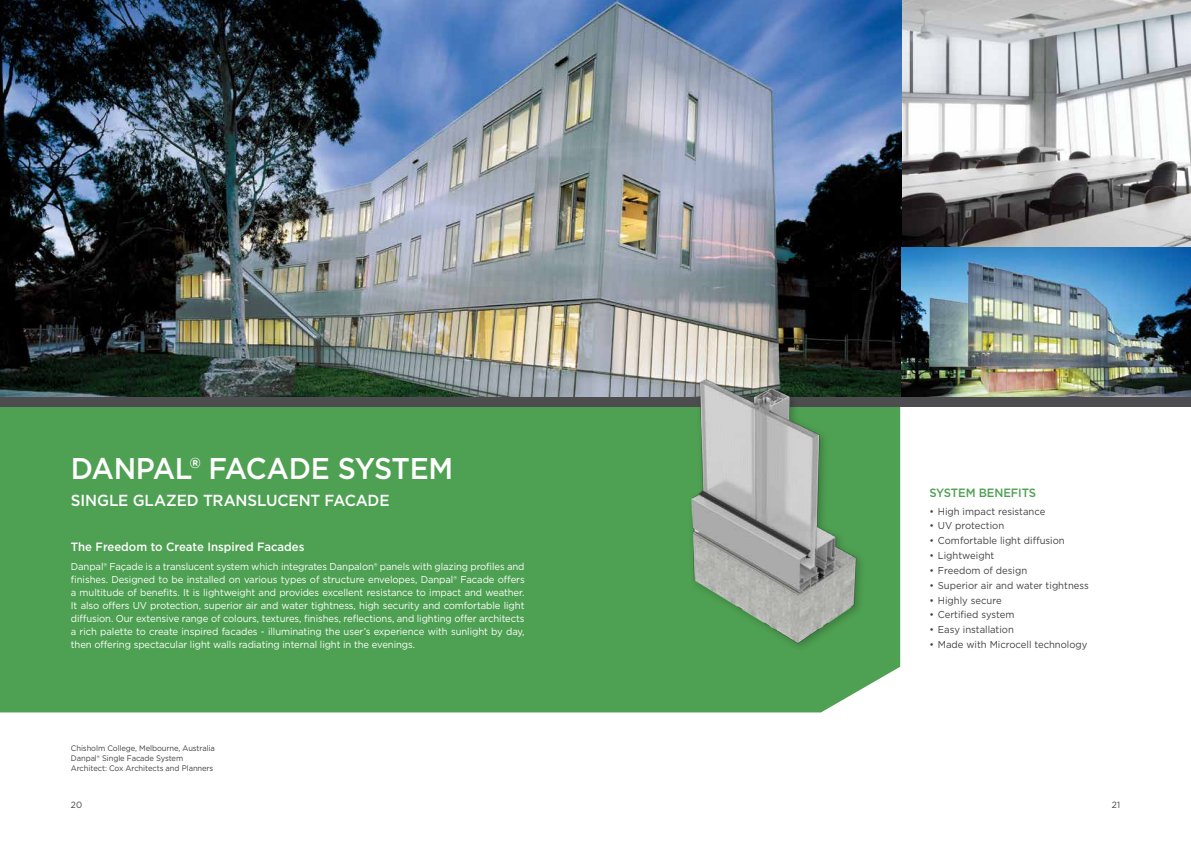
<style>
.page{position:relative;width:1191px;height:842px;background:#fff}
.page>*{position:absolute;margin:0;border:0;box-sizing:border-box;transform-origin:0 0}
.t1{font:500 30px "Gotham";letter-spacing:-.01em;color:#fff;scale:.95 1}
.t2{font:500 16px "Gotham";letter-spacing:-.005em;color:#fff;scale:.95 1}
.t3{font:500 12px "Gotham";color:#fff;scale:.95 1}
.t4{font:500 12px "Gotham";letter-spacing:-.01em;color:#4ea052;scale:.95 1}
.t5{font:10px/13px "Gotham";letter-spacing:-.01em;color:#fff;text-align:justify;scale:.95 1}
.t6{font:10px "Gotham";color:#414042;scale:.95 1}
.t7{font:9px "Gotham";color:#414042;scale:.95 1}
.t8{font:8px/10px "Gotham";letter-spacing:-.01em;color:#414042;scale:.95 1}
</style>
<div class="page">
<img style="left:0;top:0;width:1191px;height:397px">
<div style="left:0;top:406px;width:900px;height:306px;background:#4ea052"></div>
<div style="left:0;top:397px;width:1191px;height:9px;background:#4d4d4f"></div>
<div style="left:687px;top:375px;width:179px;height:277px;background:#000;opacity:.25"></div>
<img style="left:689px;top:365px;width:167px;height:280px">
<h1 class="t1" style="left:71px;top:449px;width:404px">DANPAL® FACADE SYSTEM</h1>
<h2 class="t2" style="left:71px;top:490px;width:337px">SINGLE GLAZED TRANSLUCENT FACADE</h2>
<p class="t3" style="left:71px;top:539px;width:247px">The Freedom to Create Inspired Facades</p>
<p class="t5" style="left:71px;top:560px;width:479px">Danpal® Façade is a translucent system which integrates Danpalon® panels with glazing profiles and finishes. Designed to be installed on various types of structure envelopes, Danpal® Facade offers a multitude of benefits. It is lightweight and provides excellent resistance to impact and weather.<br>It also offers UV protection, superior air and water tightness, high security and comfortable light diffusion. Our extensive range of colours, textures, finishes, reflections, and lighting offer architects a rich palette to create inspired facades - illuminating the user’s experience with sunlight by day, then offering spectacular light walls radiating internal light in the evenings.</p>
<p class="t8" style="left:71px;top:743px;width:153px">Chisholm College, Melbourne, Australia<br>Danpal® Single Facade System<br>Architect: Cox Architects and Planners</p>
<p class="t4" style="left:929px;top:485px;width:114px">SYSTEM BENEFITS</p>
<p class="t6" style="left:929px;top:505px;width:124px">• High impact resistance</p>
<p class="t6" style="left:929px;top:519px;width:80px">• UV protection</p>
<p class="t6" style="left:929px;top:534px;width:144px">• Comfortable light diffusion</p>
<p class="t6" style="left:929px;top:549px;width:70px">• Lightweight</p>
<p class="t6" style="left:929px;top:564px;width:104px">• Freedom of design</p>
<p class="t6" style="left:929px;top:579px;width:169px">• Superior air and water tightness</p>
<p class="t6" style="left:929px;top:594px;width:78px">• Highly secure</p>
<p class="t6" style="left:929px;top:608px;width:91px">• Certified system</p>
<p class="t6" style="left:929px;top:623px;width:90px">• Easy installation</p>
<p class="t6" style="left:929px;top:638px;width:168px">• Made with Microcell technology</p>
<p class="t7" style="left:71px;top:799px;width:13px">20</p>
<p class="t7" style="left:1112px;top:799px;width:10px">21</p>
</div>
